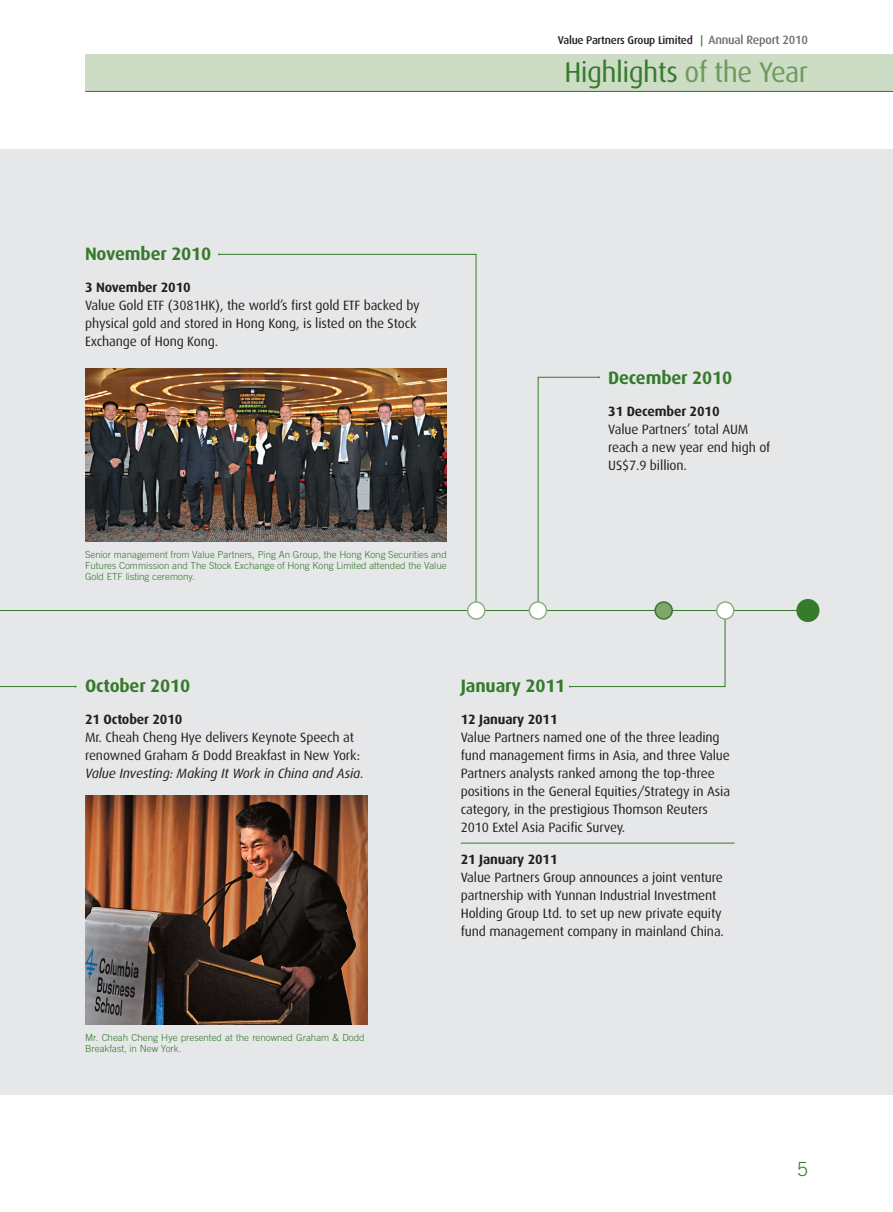
<style>
.page{position:relative;width:893px;height:1212px;background:#fff}
.page>*{position:absolute;margin:0;border:0;box-sizing:border-box;transform-origin:0 0}
.t1{font:28.5px "Dax";letter-spacing:-.02em;color:#357b2b}
.t2{font:300 19.5px "Trade Gothic LT Std";color:#357b2b}
.t3{font:700 18px "Dax";letter-spacing:-.01em;color:#357b2b}
.t4{font:13.5px/18px "Dax";letter-spacing:-.01em;color:#231f20}
.t5{font:700 13.5px "Dax";letter-spacing:-.01em;color:#231f20}
.t6{font:italic 13.5px "Dax";letter-spacing:-.01em;color:#231f20}
.t7{font:500 11.25px "Dax";letter-spacing:-.02em;color:#231f20}
.t8{font:300 9.75px/11.2px "Trade Gothic LT Std";color:#357b2b;text-align:justify}
.s1{color:#357b2b}
.s2{font-size:12px;color:#6c6d70}
.s3{color:#6c9a5a}
</style>
<div class="page">
<div style="left:0;top:149px;width:893px;height:945px;background:#e6e7e9"></div>
<div style="left:85px;top:54px;width:808px;height:37px;background:#ccdcc5"></div>
<hr style="left:85px;top:91px;width:808px;height:1px;background:#357b2b">
<hr style="left:0;top:610px;width:808px;height:1px;background:#357b2b">
<hr style="left:461px;top:843px;width:273px;height:1px;background:#357b2b">
<img style="left:85px;top:368px;width:134px;height:173px">
<svg style="left:538px;top:376px;width:187px;height:311px"></svg>
<img style="left:219px;top:254px;width:257px;height:347px">
<div style="left:796px;top:599px;width:23px;height:23px;background:#357b2b;border-radius:50%"></div>
<div style="left:655px;top:602px;width:17px;height:17px;background:#7fa66d;border-radius:50%"></div>
<div style="left:654px;top:601px;width:19px;height:19px;border:2px solid #357b2b;border-radius:50%"></div>
<div style="left:468px;top:602px;width:17px;height:17px;background:#fff;border-radius:50%"></div>
<div style="left:467px;top:601px;width:18px;height:19px;border:2px solid #8fb180;border-radius:50%"></div>
<div style="left:529px;top:602px;width:17px;height:17px;background:#fff;border-radius:50%"></div>
<div style="left:529px;top:601px;width:18px;height:19px;border:2px solid #8fb180;border-radius:50%"></div>
<div style="left:717px;top:602px;width:17px;height:17px;background:#fff;border-radius:50%"></div>
<div style="left:716px;top:601px;width:18px;height:19px;border:2px solid #8fb180;border-radius:50%"></div>
<svg style="left:0;top:685px;width:77px;height:2px"></svg>
<img style="left:85px;top:795px;width:282px;height:229px">
<p class="t7" style="left:558px;top:34px;width:252px">Value Partners Group Limited <span class="s1">|</span> <span class="s2">Annual Report 2010</span></p>
<h1 class="t1" style="left:564px;top:57px;width:245px">Highlights <span class="s3">of the Year</span></h1>
<h3 class="t3" style="left:85px;top:244px;width:128px">November 2010</h3>
<p class="t5" style="left:85px;top:280px;width:107px">3 November 2010</p>
<p class="t4" style="left:85px;top:297px;width:336px">Value Gold ETF (3081HK), the world’s first gold ETF backed by physical gold and stored in Hong Kong, is listed on the Stock<br>Exchange of Hong Kong.</p>
<p class="t8" style="left:85px;top:548px;width:363px">Senior management from Value Partners, Ping An Group, the Hong Kong Securities and Futures Commission and The Stock Exchange of Hong Kong Limited attended the Value Gold ETF listing ceremony.</p>
<h3 class="t3" style="left:608px;top:367px;width:125px">December 2010</h3>
<p class="t5" style="left:608px;top:403px;width:113px">31 December 2010</p>
<p class="t4" style="left:608px;top:420px;width:164px">Value Partners’ total AUM reach a new year end high of<br>US$7.9 billion.</p>
<h3 class="t3" style="left:85px;top:675px;width:107px">October 2010</h3>
<p class="t5" style="left:85px;top:711px;width:99px">21 October 2010</p>
<p class="t4" style="left:85px;top:728px;width:277px">Mr. Cheah Cheng Hye delivers Keynote Speech at renowned Graham &amp; Dodd Breakfast in New York:</p>
<p class="t6" style="left:85px;top:766px;width:280px">Value Investing: Making It Work in China and Asia.</p>
<p class="t8" style="left:85px;top:1032px;width:281px">Mr. Cheah Cheng Hye presented at the renowned Graham &amp; Dodd<br>Breakfast, in New York.</p>
<h3 class="t3" style="left:461px;top:675px;width:106px">January 2011</h3>
<p class="t5" style="left:461px;top:711px;width:98px">12 January 2011</p>
<p class="t4" style="left:461px;top:728px;width:271px">Value Partners named one of the three leading fund management firms in Asia, and three Value Partners analysts ranked among the top-three positions in the General Equities/Strategy in Asia category, in the prestigious Thomson Reuters 2010 Extel Asia Pacific Survey.</p>
<p class="t5" style="left:461px;top:852px;width:98px">21 January 2011</p>
<p class="t4" style="left:461px;top:868px;width:265px">Value Partners Group announces a joint venture partnership with Yunnan Industrial Investment Holding Group Ltd. to set up new private equity fund management company in mainland China.</p>
<h2 class="t2" style="left:797px;top:1157px;width:12px">5</h2>
</div>
